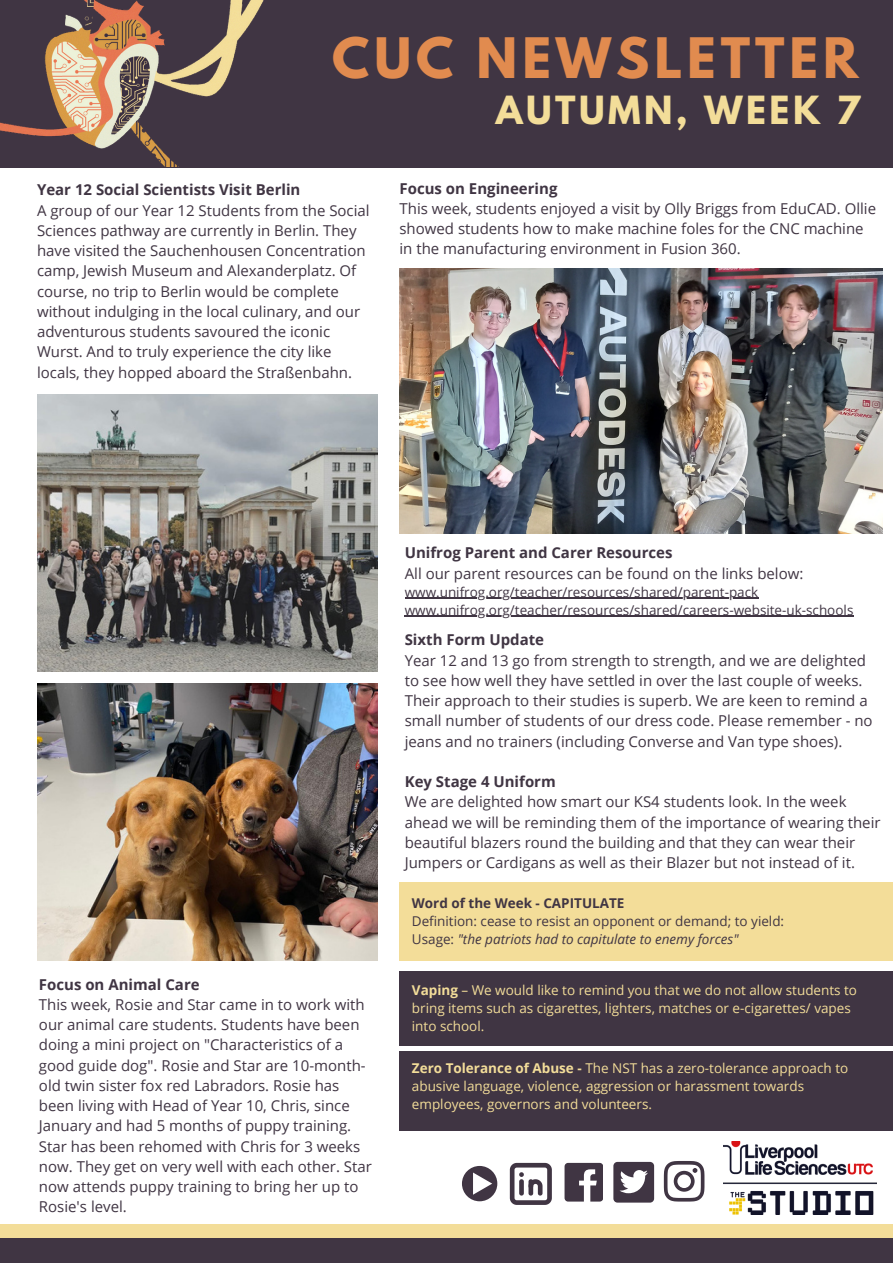
<style>
.page{position:relative;width:893px;height:1264px;background:#fff}
.page>*{position:absolute;margin:0;border:0;box-sizing:border-box;transform-origin:0 0}
.t1{font:700 49.35px "League Spartan";letter-spacing:.1em;color:#e18b4f}
.t2{font:700 34.35px "League Spartan";letter-spacing:.1em;color:#f3dd99}
.t3{font:15px/20.2px "Open Sans";color:#403543}
.t4{font:700 15px "Open Sans";color:#403543}
.t5{font:13.5px/18px "Open Sans";color:#f3dd99}
.t6{font:13.5px "Open Sans";color:#403543}
.t7{font:italic 13.5px "Open Sans";color:#403543}
.t8{font:700 13.5px "Open Sans";color:#403543}
.s1{font-style:normal}
.s2{font-weight:700}
</style>
<div class="page">
<img style="left:37px;top:394px;width:341px;height:278px">
<img style="left:37px;top:683px;width:341px;height:277px">
<div style="left:0;top:1224px;width:892px;height:28px;background:#f3dd99"></div>
<div style="left:0;top:1237px;width:892px;height:25px;background:#403543"></div>
<div style="left:399px;top:1051px;width:493px;height:80px;background:#403543"></div>
<img style="left:723px;top:1141px;width:153px;height:73px">
<svg style="left:663px;top:1161px;width:41px;height:40px"></svg>
<svg style="left:613px;top:1161px;width:41px;height:41px"></svg>
<svg style="left:564px;top:1162px;width:38px;height:39px"></svg>
<svg style="left:510px;top:1162px;width:41px;height:42px"></svg>
<svg style="left:462px;top:1166px;width:35px;height:35px"></svg>
<div style="left:0;top:0;width:892px;height:168px;background:#403543"></div>
<img style="left:0;top:0;width:264px;height:166px">
<div style="left:399px;top:971px;width:493px;height:74px;background:#403543"></div>
<div style="left:399px;top:882px;width:493px;height:78px;background:#f3dd99"></div>
<img style="left:399px;top:268px;width:482px;height:266px">
<hr style="left:404px;top:597px;width:354px;height:2px;background:#403543">
<hr style="left:404px;top:615px;width:449px;height:2px;background:#403543">
<p class="t1" style="left:332px;top:34px;width:527px">CUC NEWSLETTER</p>
<p class="t2" style="left:495px;top:93px;width:366px">AUTUMN, WEEK 7</p>
<p class="t4" style="left:37px;top:179px;width:265px">Year 12 Social Scientists Visit Berlin</p>
<p class="t3" style="left:37px;top:200px;width:334px">A group of our Year 12 Students from the Social Sciences pathway are currently in Berlin. They have visited the Sauchenhousen Concentration camp, Jewish Museum and Alexanderplatz. Of course, no trip to Berlin would be complete without indulging in the local culinary, and our adventurous students savoured the iconic Wurst. And to truly experience the city like locals, they hopped aboard the Straßenbahn.</p>
<p class="t4" style="left:399px;top:177px;width:159px">Focus on Engineering</p>
<p class="t3" style="left:399px;top:198px;width:478px">This week, students enjoyed a visit by Olly Briggs from EduCAD. Ollie showed students how to make machine foles for the CNC machine in the manufacturing environment in Fusion 360.</p>
<p class="t4" style="left:39px;top:973px;width:162px">Focus on Animal Care</p>
<p class="t3" style="left:39px;top:993px;width:334px">This week, Rosie and Star came in to work with our animal care students. Students have been doing a mini project on "Characteristics of a good guide dog". Rosie and Star are 10-month&shy;old twin sister fox red Labradors. Rosie has been living with Head of Year 10, Chris, since January and had 5 months of puppy training.<br>Star has been rehomed with Chris for 3 weeks now. They get on very well with each other. Star now attends puppy training to bring her up to Rosie's level.</p>
<p class="t4" style="left:404px;top:542px;width:269px">Unifrog Parent and Carer Resources</p>
<p class="t3" style="left:404px;top:562px;width:400px">All our parent resources can be found on the links below:</p>
<p class="t6" style="left:404px;top:582px;width:355px">www.unifrog.org/teacher/resources/shared/parent-pack</p>
<p class="t6" style="left:404px;top:600px;width:450px">www.unifrog.org/teacher/resources/shared/careers-website-uk-schools</p>
<p class="t4" style="left:404px;top:629px;width:141px">Sixth Form Update</p>
<p class="t3" style="left:404px;top:649px;width:469px">Year 12 and 13 go from strength to strength, and we are delighted to see how well they have settled in over the last couple of weeks.<br>Their approach to their studies is superb. We are keen to remind a small number of students of our dress code. Please remember - no jeans and no trainers (including Converse and Van type shoes).</p>
<p class="t4" style="left:404px;top:771px;width:152px">Key Stage 4 Uniform</p>
<p class="t3" style="left:404px;top:791px;width:477px">We are delighted how smart our KS4 students look. In the week ahead we will be reminding them of the importance of wearing their beautiful blazers round the building and that they can wear their Jumpers or Cardigans as well as their Blazer but not instead of it.</p>
<p class="t8" style="left:412px;top:893px;width:214px">Word of the Week - CAPITULATE</p>
<p class="t6" style="left:412px;top:911px;width:374px">Definition: cease to resist an opponent or demand; to yield:</p>
<p class="t7" style="left:412px;top:929px;width:328px"><span class="s1">Usage:</span> "the patriots had to capitulate to enemy forces"</p>
<p class="t5" style="left:412px;top:980px;width:446px"><span class="s2">Vaping</span> – We would like to remind you that we do not allow students to bring items such as cigarettes, lighters, matches or e-cigarettes/ vapes into school.</p>
<p class="t5" style="left:412px;top:1058px;width:438px"><span class="s2">Zero Tolerance of Abuse -</span> The NST has a zero-tolerance approach to abusive language, violence, aggression or harassment towards employees, governors and volunteers.</p>
</div>
